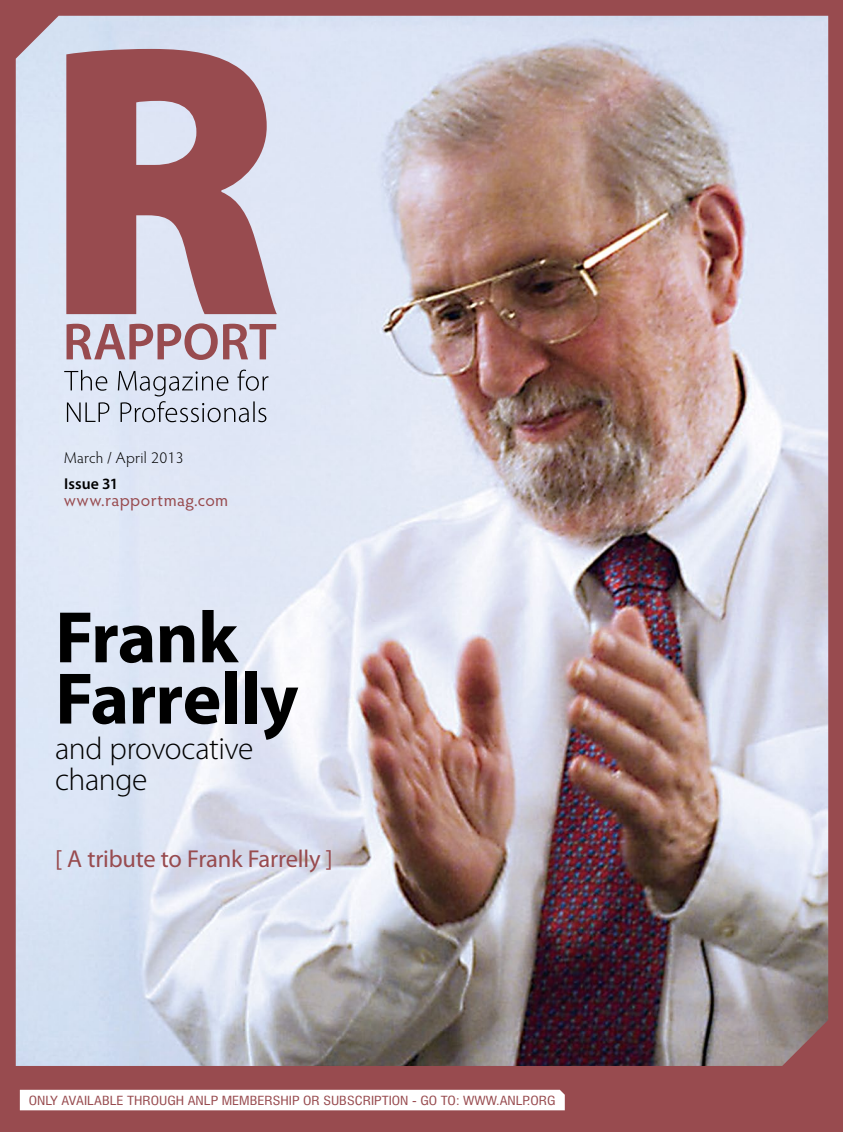
<style>
.page{position:relative;width:844px;height:1132px;background:#fff}
.page>*{position:absolute;margin:0;border:0;box-sizing:border-box;transform-origin:0 0}
.t1{font:700 73.5px/61.2px "Myriad Pro";letter-spacing:-.01em;color:#000}
.t2{font:300 31.5px/31px "Myriad Pro";letter-spacing:-.015em;color:#000}
.t3{font:24.5px "Myriad Pro";letter-spacing:-.01em;color:#984b4f}
.t4{font:17.5px "Hypatia Sans Pro";letter-spacing:.025em;color:#984b4f}
.t5{font:300 15.75px "Hypatia Sans Pro";letter-spacing:.02em;color:#000}
.t6{font:600 15.75px "Myriad Pro";color:#000}
.t7{font:condensed 12.25px "Swiss 721 BT";color:#984b4f;scale:1.16 1}
</style>
<div class="page">
<img style="left:0;top:1px;width:842px;height:1130px">
<svg style="left:66px;top:49px;width:211px;height:265px;background:#aa747b"></svg>
<svg style="left:20px;top:1089px;width:544px;height:20px"></svg>
<svg style="left:64px;top:369px;width:204px;height:53px;background:#c2c9d7"></svg>
<svg style="left:66px;top:323px;width:210px;height:37px;background:#bfa3ae"></svg>
<p class="t5" style="left:64px;top:447px;width:121px">March / April 2013</p>
<p class="t6" style="left:64px;top:474px;width:56px">Issue 31</p>
<h3 class="t4" style="left:64px;top:488px;width:165px">www.rapportmag.com</h3>
<h1 class="t1" style="left:55px;top:607px;width:245px">Frank<br>Farrelly</h1>
<h2 class="t2" style="left:55px;top:733px;width:200px">and provocative change</h2>
<h3 class="t3" style="left:55px;top:845px;width:279px">[ A tribute to Frank Farrelly ]</h3>
<p class="t7" style="left:29px;top:1092px;width:455px">ONLY AVAILABLE THROUGH ANLP MEMBERSHIP OR SUBSCRIPTION - GO TO: WWW.ANLP.ORG</p>
</div>
